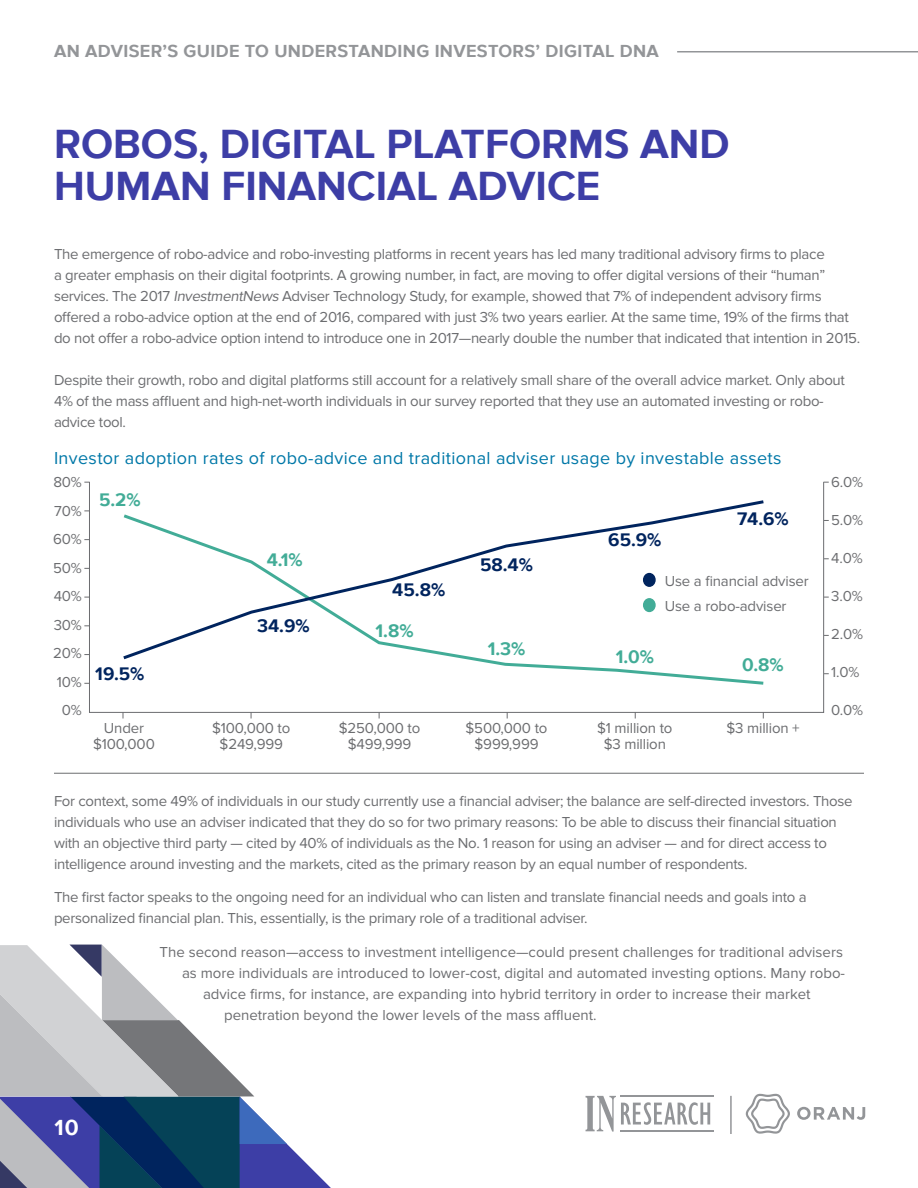
<style>
.page{position:relative;width:918px;height:1188px;background:#fff}
.page>*{position:absolute;margin:0;border:0;box-sizing:border-box;transform-origin:0 0}
.Section_Heading{font:700 42px/42px "Proxima Nova";color:#3d3ea6}
.t1{font:700 22.5px "Proxima Nova";color:#fff}
.t2{font:700 18.75px "Proxima Nova";color:#00245e}
.t3{font:700 18.75px "Proxima Nova";color:#42ac97}
.Figures_Charts_Headi{font:18px "Proxima Nova";letter-spacing:.02em;color:#0078a8}
.t4{font:700 18px "Proxima Nova";letter-spacing:.02em;color:#939598}
.t5{font:15px/21px "Proxima Nova";letter-spacing:-.02em;color:#6c6d70}
.t6{font:15px "Proxima Nova";color:#6c6d70}
.s1{font-style:italic}
</style>
<div class="page">
<hr style="left:677px;top:51px;width:241px;height:1px;background:#939598">
<hr style="left:620px;top:1096px;width:94px;height:1px;background:#939598">
<svg style="left:586px;top:1096px;width:124px;height:36px"></svg>
<hr style="left:620px;top:1130px;width:94px;height:1px;background:#939598">
<svg style="left:797px;top:1107px;width:68px;height:13px"></svg>
<svg style="left:746px;top:1094px;width:44px;height:40px"></svg>
<hr style="left:730px;top:1096px;width:2px;height:38px;background:#939598">
<svg style="left:0;top:945px;width:331px;height:243px"></svg>
<svg style="left:483px;top:662px;width:281px;height:23px"></svg>
<svg style="left:123px;top:500px;width:641px;height:162px"></svg>
<hr style="left:54px;top:773px;width:810px;height:1px;background:#6c6d70">
<div style="left:89px;top:481px;width:735px;height:232px;border:1px solid #6c6d70"></div>
<p class="t4" style="left:54px;top:41px;width:606px">AN ADVISER’S GUIDE TO UNDERSTANDING INVESTORS’ DIGITAL DNA</p>
<p class="Section_Heading" style="left:54px;top:125px;width:677px">ROBOS, DIGITAL PLATFORMS AND<br>HUMAN FINANCIAL ADVICE</p>
<p class="t5" style="left:54px;top:244px;width:808px">The emergence of robo-advice and robo-investing platforms in recent years has led many traditional advisory firms to place<br>a greater emphasis on their digital footprints. A growing number, in fact, are moving to offer digital versions of their “human” services. The 2017 <span class="s1">InvestmentNews</span> Adviser Technology Study, for example, showed that 7% of independent advisory firms offered a robo-advice option at the end of 2016, compared with just 3% two years earlier. At the same time, 19% of the firms that do not offer a robo-advice option intend to introduce one in 2017—nearly double the number that indicated that intention in 2015.</p>
<p class="t5" style="left:54px;top:370px;width:792px">Despite their growth, robo and digital platforms still account for a relatively small share of the overall advice market. Only about<br>4% of the mass affluent and high-net-worth individuals in our survey reported that they use an automated investing or robo&shy;advice tool.</p>
<p class="Figures_Charts_Headi" style="left:54px;top:447px;width:729px">Investor adoption rates of robo-advice and traditional adviser usage by investable assets</p>
<p class="t5" style="left:53px;top:472px;width:30px">80%</p>
<p class="t5" style="left:54px;top:501px;width:29px">70%</p>
<p class="t5" style="left:53px;top:529px;width:30px">60%</p>
<p class="t5" style="left:53px;top:558px;width:30px">50%</p>
<p class="t5" style="left:54px;top:586px;width:30px">40%</p>
<p class="t5" style="left:54px;top:615px;width:30px">30%</p>
<p class="t5" style="left:53px;top:643px;width:30px">20%</p>
<p class="t5" style="left:57px;top:672px;width:26px">10%</p>
<p class="t5" style="left:62px;top:700px;width:21px">0%</p>
<p class="t3" style="left:99px;top:489px;width:43px">5.2%</p>
<p class="t2" style="left:95px;top:663px;width:51px">19.5%</p>
<p class="t5" style="left:93px;top:720px;width:63px;line-height:16.5px;text-align:center">Under $100,000</p>
<p class="t3" style="left:267px;top:549px;width:38px">4.1%</p>
<p class="t2" style="left:257px;top:615px;width:54px">34.9%</p>
<p class="t2" style="left:392px;top:579px;width:54px">45.8%</p>
<p class="t3" style="left:376px;top:620px;width:40px">1.8%</p>
<p class="t2" style="left:480px;top:554px;width:54px">58.4%</p>
<p class="t3" style="left:488px;top:638px;width:39px">1.3%</p>
<p class="t2" style="left:608px;top:529px;width:55px">65.9%</p>
<p class="t2" style="left:737px;top:508px;width:53px">74.6%</p>
<p class="t5" style="left:665px;top:571px;width:146px">Use a financial adviser</p>
<p class="t5" style="left:665px;top:596px;width:123px">Use a robo-adviser</p>
<p class="t3" style="left:616px;top:646px;width:40px">1.0%</p>
<p class="t3" style="left:742px;top:654px;width:43px">0.8%</p>
<p class="t5" style="left:212px;top:720px;width:80px;line-height:16.5px;text-align:center">$100,000 to $249,999</p>
<p class="t5" style="left:339px;top:718px;width:83px">$250,000 to</p>
<p class="t5" style="left:727px;top:718px;width:75px">$3 million +</p>
<p class="t5" style="left:466px;top:720px;width:83px;line-height:16.5px;text-align:center">$500,000 to $999,999</p>
<p class="t5" style="left:597px;top:720px;width:77px;line-height:16.5px;text-align:center">$1 million to $3 million</p>
<p class="t5" style="left:348px;top:734px;width:65px">$499,999</p>
<p class="t5" style="left:831px;top:472px;width:34px">6.0%</p>
<p class="t5" style="left:831px;top:510px;width:33px">5.0%</p>
<p class="t5" style="left:831px;top:548px;width:33px">4.0%</p>
<p class="t5" style="left:831px;top:586px;width:33px">3.0%</p>
<p class="t5" style="left:831px;top:624px;width:33px">2.0%</p>
<p class="t5" style="left:831px;top:662px;width:30px">1.0%</p>
<p class="t5" style="left:831px;top:700px;width:33px">0.0%</p>
<p class="t5" style="left:54px;top:791px;width:800px">For context, some 49% of individuals in our study currently use a financial adviser; the balance are self-directed investors. Those individuals who use an adviser indicated that they do so for two primary reasons: To be able to discuss their financial situation with an objective third party — cited by 40% of individuals as the No. 1 reason for using an adviser — and for direct access to intelligence around investing and the markets, cited as the primary reason by an equal number of respondents.</p>
<p class="t5" style="left:54px;top:887px;width:754px">The first factor speaks to the ongoing need for an individual who can listen and translate financial needs and goals into a personalized financial plan. This, essentially, is the primary role of a traditional adviser.</p>
<p class="t6" style="left:160px;top:943px;width:685px">The second reason—access to investment intelligence—could present challenges for traditional advisers</p>
<p class="t6" style="left:182px;top:964px;width:665px">as more individuals are introduced to lower-cost, digital and automated investing options. Many robo-</p>
<p class="t6" style="left:203px;top:985px;width:609px">advice firms, for instance, are expanding into hybrid territory in order to increase their market</p>
<p class="t6" style="left:224px;top:1006px;width:374px">penetration beyond the lower levels of the mass affluent.</p>
<p class="t1" style="left:55px;top:1114px;width:26px">10</p>
</div>
